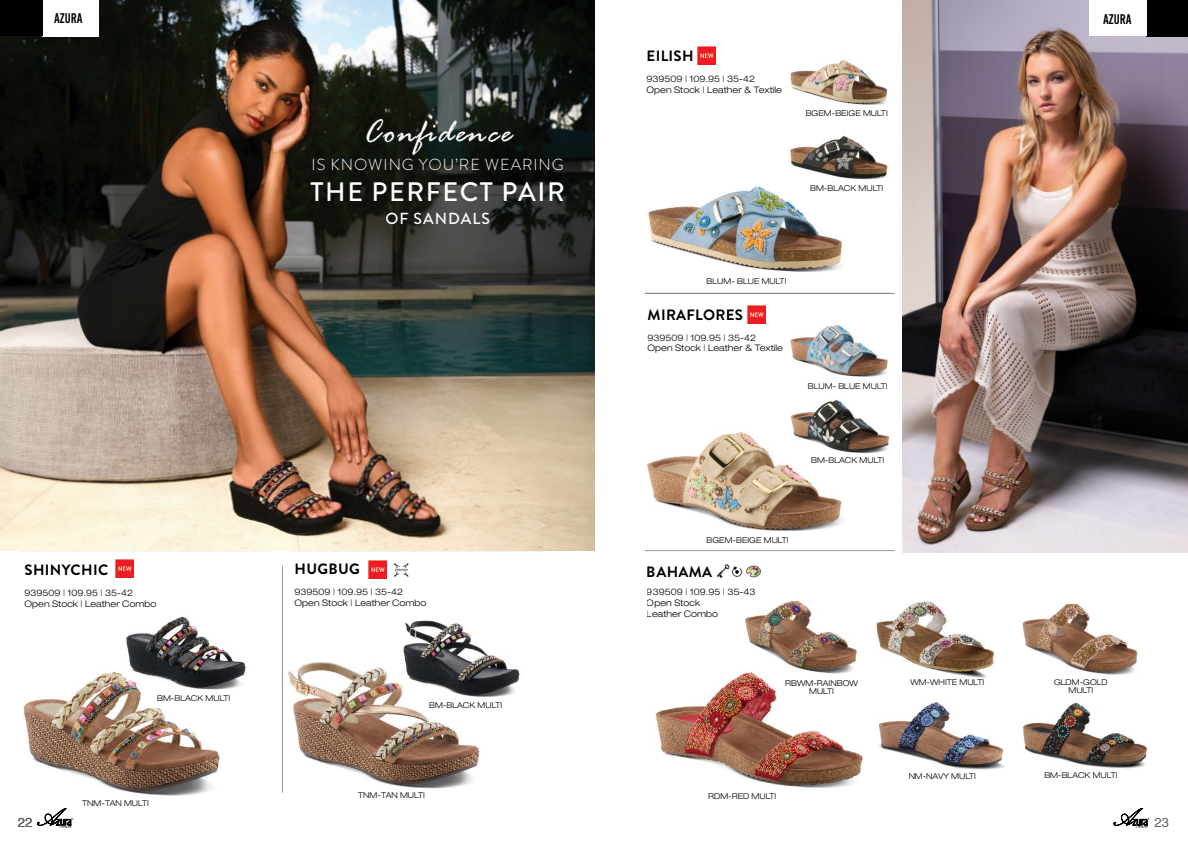
<style>
.page{position:relative;width:1188px;height:846px;background:#fff}
.page>*{position:absolute;margin:0;border:0;box-sizing:border-box;transform-origin:0 0}
.t1{font:italic 35px "Rage";letter-spacing:.04em;color:#fff}
.t2{font:500 26.7px "Brandon Grotesque";letter-spacing:.06em;color:#fff}
.t3{font:300 16px "Brandon Grotesque";letter-spacing:.06em;color:#fff}
.t4{font:500 16px "Brandon Grotesque";letter-spacing:.06em;color:#fff}
.t5{font:700 15px "Brandon Grotesque";letter-spacing:.02em;color:#000}
.t6{font:14px "Bebas Kai";color:#000}
.t7{font:13px "Helvetica";color:#5d6166}
.t8{font:300 expanded 9px/10.8px "Helvetica Neue LT Pro";color:#000}
.t9{font:300 expanded 8px/8px "Helvetica Neue LT Pro";color:#000;text-align:center}
</style>
<div class="page">
<hr style="left:282px;top:566px;width:1px;height:227px;background:#939598">
<hr style="left:645px;top:293px;width:250px;height:1px;background:#939598">
<hr style="left:645px;top:550px;width:250px;height:1px;background:#939598">
<svg style="left:37px;top:808px;width:36px;height:20px"></svg>
<img style="left:903px;top:0;width:285px;height:553px">
<img style="left:790px;top:59px;width:97px;height:31px">
<img style="left:797px;top:90px;width:91px;height:90px">
<img style="left:648px;top:97px;width:204px;height:175px">
<img style="left:698px;top:47px;width:18px;height:18px">
<img style="left:787px;top:292px;width:104px;height:70px">
<img style="left:852px;top:362px;width:38px;height:91px">
<img style="left:646px;top:357px;width:206px;height:174px">
<img style="left:748px;top:305px;width:18px;height:19px">
<img style="left:0;top:0;width:594px;height:551px">
<div style="left:42px;top:0;width:56px;height:37px;background:#fff"></div>
<div style="left:1147px;top:0;width:41px;height:37px;background:#000"></div>
<div style="left:0;top:0;width:42px;height:36px;background:#000"></div>
<div style="left:1090px;top:0;width:57px;height:36px;background:#fff"></div>
<img style="left:655px;top:676px;width:208px;height:112px">
<img style="left:876px;top:601px;width:119px;height:77px">
<img style="left:1023px;top:702px;width:125px;height:67px">
<img style="left:1022px;top:604px;width:116px;height:71px">
<img style="left:733px;top:566px;width:6px;height:12px">
<img style="left:716px;top:564px;width:17px;height:15px">
<img style="left:878px;top:702px;width:127px;height:68px">
<hr style="left:645px;top:293px;width:246px;height:1px;background:#808285">
<img style="left:739px;top:565px;width:124px;height:112px">
<img style="left:174px;top:616px;width:72px;height:73px">
<img style="left:23px;top:620px;width:207px;height:176px">
<img style="left:115px;top:559px;width:18px;height:19px">
<img style="left:489px;top:655px;width:31px;height:42px">
<img style="left:282px;top:620px;width:207px;height:173px">
<img style="left:368px;top:560px;width:18px;height:19px">
<img style="left:394px;top:563px;width:15px;height:14px">
<svg style="left:1113px;top:808px;width:37px;height:20px"></svg>
<h3 class="t6" style="left:54px;top:11px;width:30px">AZURA</h3>
<h3 class="t6" style="left:1103px;top:11px;width:30px">AZURA</h3>
<h1 class="t1" style="left:363px;top:113px;width:150px">Confidence</h1>
<h3 class="t3" style="left:312px;top:154px;width:254px">IS KNOWING YOU’RE WEARING</h3>
<h2 class="t2" style="left:311px;top:173px;width:256px">THE PERFECT PAIR</h2>
<h3 class="t4" style="left:385px;top:208px;width:106px">OF SANDALS</h3>
<h3 class="t5" style="left:647px;top:46px;width:48px">EILISH</h3>
<p class="t8" style="left:647px;top:74px;width:137px">939509 | 109.95 | 35-42<br>Open Stock | Leather &amp; Textile</p>
<p class="t9" style="left:806px;top:109px;width:84px">BGEM-BEIGE MULTI</p>
<p class="t9" style="left:810px;top:184px;width:75px">BM-BLACK MULTI</p>
<p class="t9" style="left:707px;top:277px;width:81px">BLUM- BLUE MULTI</p>
<h3 class="t5" style="left:648px;top:304px;width:97px">MIRAFLORES</h3>
<p class="t8" style="left:648px;top:332px;width:137px">939509 | 109.95 | 35-42<br>Open Stock | Leather &amp; Textile</p>
<p class="t9" style="left:808px;top:382px;width:81px">BLUM- BLUE MULTI</p>
<p class="t9" style="left:811px;top:456px;width:75px">BM-BLACK MULTI</p>
<h3 class="t5" style="left:25px;top:560px;width:85px">SHINYCHIC</h3>
<p class="t8" style="left:25px;top:588px;width:134px">939509 | 109.95 | 35-42<br>Open Stock | Leather Combo</p>
<h3 class="t7" style="left:18px;top:812px;width:16px">22</h3>
<p class="t9" style="left:157px;top:694px;width:75px">BM-BLACK MULTI</p>
<p class="t9" style="left:82px;top:799px;width:68px">TNM-TAN MULTI</p>
<h3 class="t5" style="left:295px;top:559px;width:67px">HUGBUG</h3>
<p class="t8" style="left:295px;top:587px;width:134px">939509 | 109.95 | 35-42<br>Open Stock | Leather Combo</p>
<p class="t9" style="left:429px;top:701px;width:75px">BM-BLACK MULTI</p>
<p class="t9" style="left:358px;top:791px;width:68px">TNM-TAN MULTI</p>
<p class="t9" style="left:706px;top:536px;width:84px">BGEM-BEIGE MULTI</p>
<h3 class="t5" style="left:647px;top:562px;width:67px">BAHAMA</h3>
<p class="t8" style="left:647px;top:587px;width:110px">939509 | 109.95 | 35-43<br>Open Stock<br>Leather Combo</p>
<p class="t9" style="left:785px;top:679px;width:74px">RBWM-RAINBOW<br>MULTI</p>
<p class="t9" style="left:708px;top:792px;width:70px">RDM-RED MULTI</p>
<p class="t9" style="left:910px;top:678px;width:75px">WM-WHITE MULTI</p>
<p class="t9" style="left:909px;top:772px;width:69px">NM-NAVY MULTI</p>
<p class="t9" style="left:1054px;top:678px;width:55px">GLDM-GOLD<br>MULTI</p>
<p class="t9" style="left:1044px;top:771px;width:75px">BM-BLACK MULTI</p>
<h3 class="t7" style="left:1155px;top:812px;width:16px">23</h3>
</div>
